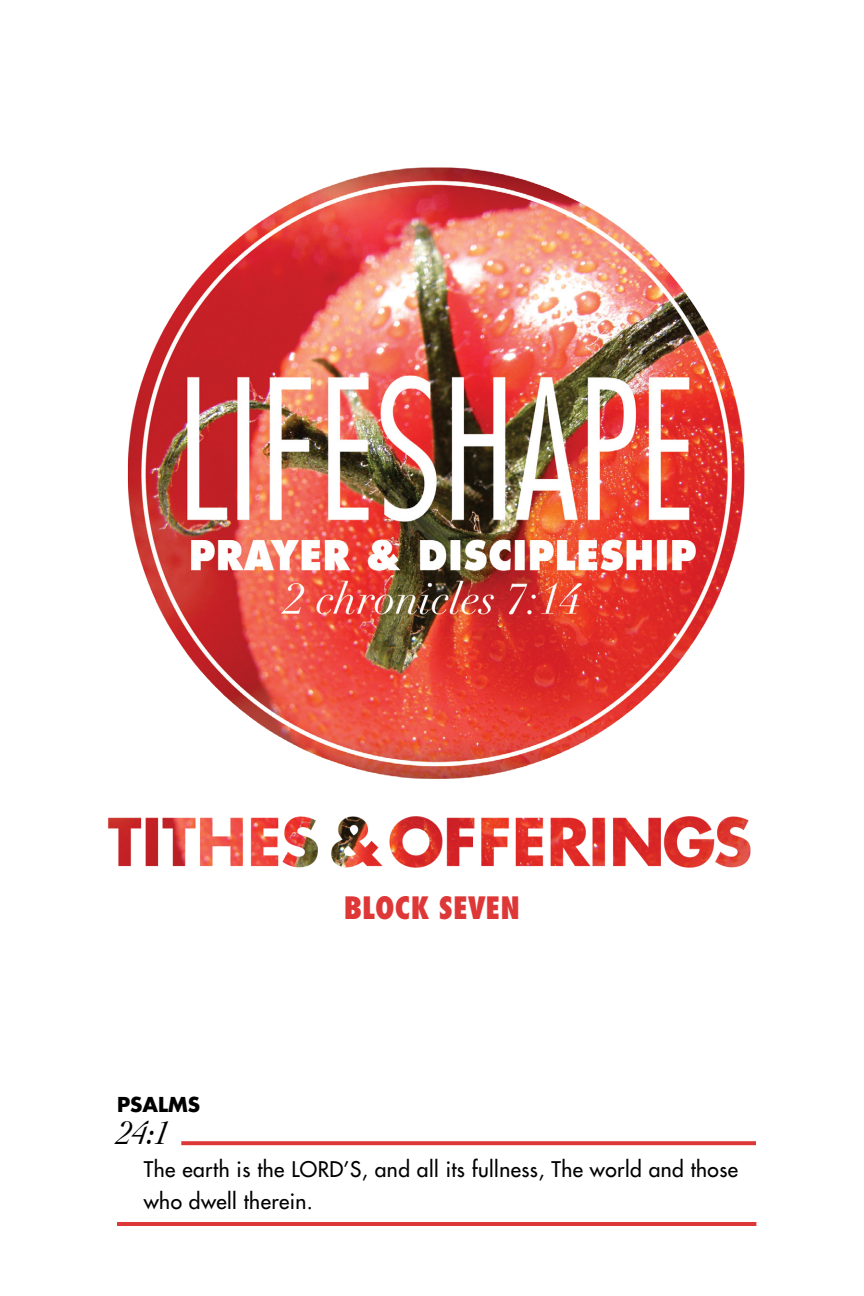
<style>
.page{position:relative;width:864px;height:1296px;background:#fff}
.page>*{position:absolute;margin:0;border:0;box-sizing:border-box;transform-origin:0 0}
.t1{font:italic 34px "Cochin";color:#000}
.t2{font:800 condensed 30px "Futura Std";color:#dd3837}
.t3{font:500 21px/32px "Futura Std";letter-spacing:.02em;color:#000}
.t4{font:700 20px "Futura Std";color:#000}
</style>
<div class="page">
<hr style="left:117px;top:1222px;width:639px;height:4px;background:#dd3837">
<svg style="left:181px;top:1141px;width:575px;height:4px;background:#de4241"></svg>
<img style="left:127px;top:167px;width:618px;height:603px">
<img style="left:108px;top:770px;width:643px;height:98px">
<p class="t2" style="left:344px;top:889px;width:178px">BLOCK SEVEN</p>
<p class="t4" style="left:117px;top:1091px;width:85px">PSALMS</p>
<p class="t1" style="left:117px;top:1110px;width:54px">24:1</p>
<p class="t3" style="left:144px;top:1154px;width:596px">The earth is the LORD’S, and all its fullness, The world and those who dwell therein.</p>
</div>
